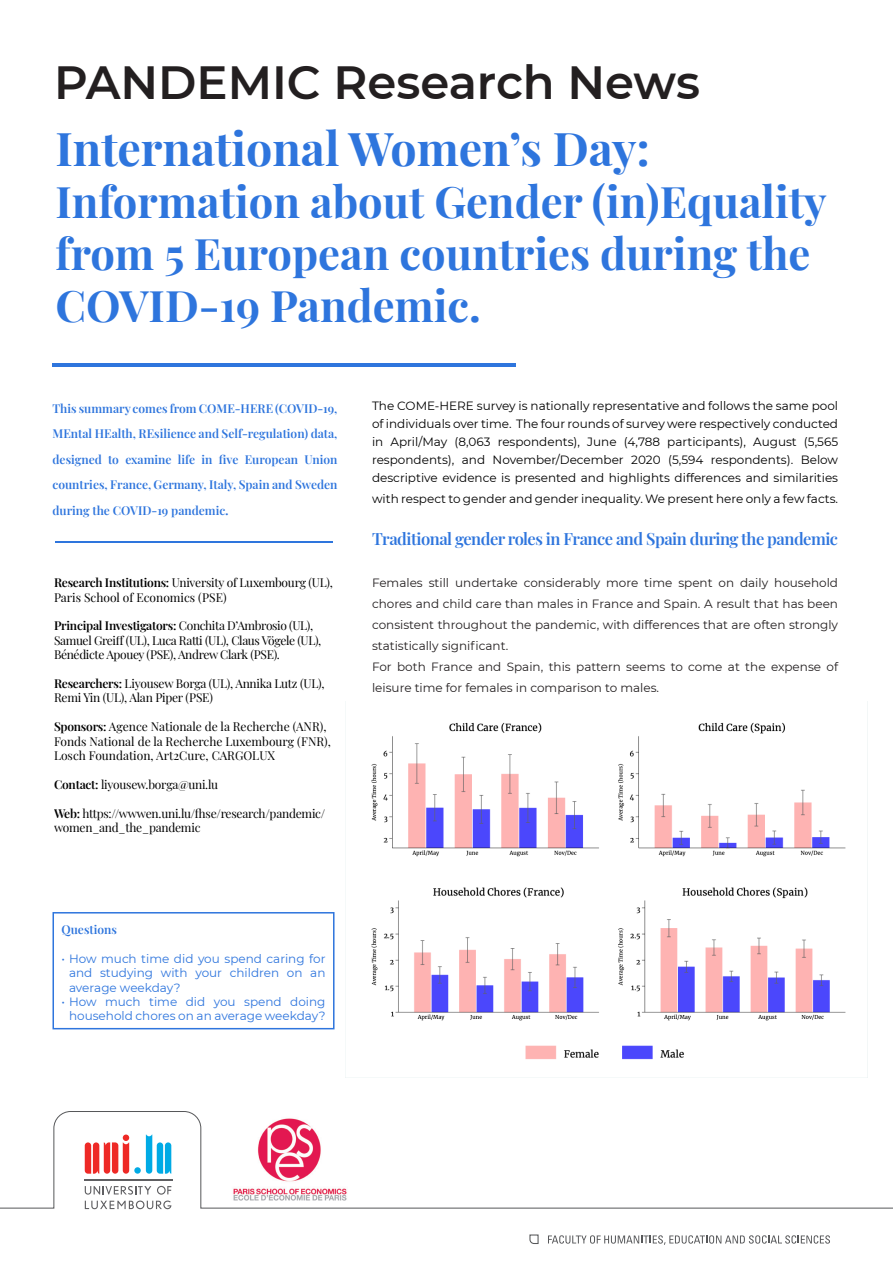
<style>
.page{position:relative;width:893px;height:1263px;background:#fff}
.page>*{position:absolute;margin:0;border:0;box-sizing:border-box;transform-origin:0 0}
.t1{font:700 46.5px "Playfair Display";color:#2e75dd}
.t2{font:600 46.5px "Montserrat";color:#231f20}
.t3{font:700 43.5px/52.2px "Playfair Display";color:#2e75dd}
.t4{font:600 16.5px "Playfair Display";letter-spacing:-.03em;color:#2e75dd}
.t5{font:12px/18px "Montserrat";color:#000;text-align:justify}
.t6{font:12px/14.4px "Playfair Display";letter-spacing:-.02em;color:#000}
.t7{font:12px/21px "Montserrat";color:#231f20;text-align:justify}
.t8{font:600 12px/25.5px "Playfair Display";color:#2e75dd;text-align:justify}
.t9{font:12px/14.4px "Playfair Display";color:#000}
.t10{font:12px/14.4px "Montserrat";color:#2e75dd;text-align:justify}
.s1{font-size:13.5px}
.s2{font-weight:600}
</style>
<div class="page">
<hr style="left:53px;top:364px;width:463px;height:3px;background:#2e75dd">
<svg style="left:53px;top:1111px;width:840px;height:98px"></svg>
<svg style="left:548px;top:1235px;width:282px;height:10px"></svg>
<svg style="left:529px;top:1234px;width:10px;height:10px"></svg>
<div style="left:123px;top:1134px;width:6px;height:7px;background:#ee2926;border-radius:50%"></div>
<svg style="left:85px;top:1142px;width:44px;height:32px"></svg>
<svg style="left:146px;top:1134px;width:25px;height:40px"></svg>
<svg style="left:134px;top:1167px;width:7px;height:7px"></svg>
<hr style="left:84px;top:1179px;width:88px;height:1px;background:#5f5f62">
<svg style="left:0;top:1186px;width:341px;height:24px"></svg>
<img style="left:345px;top:722px;width:501px;height:356px">
<div style="left:52px;top:912px;width:282px;height:117px;border:2px solid #2e75dd"></div>
<hr style="left:55px;top:541px;width:278px;height:2px;background:#2e75dd">
<p class="t2" style="left:54px;top:50px;width:647px">PANDEMIC Research News</p>
<p class="t1" style="left:55px;top:112px;width:596px">International Women’s Day:</p>
<p class="t3" style="left:55px;top:172px;width:773px">Information about Gender (in)Equality from 5 European countries during the<br>COVID-19 Pandemic.</p>
<p class="t8" style="left:52px;top:395px;width:287px">This summary comes from COME-HERE (COVID-19, MEntal HEalth, REsilience and Self-regulation) data, designed to examine life in five European Union countries, France, Germany, Italy, Spain and Sweden during the COVID-19 pandemic<span class="s1">.</span></p>
<p class="t6" style="left:54px;top:574px;width:281px"><span class="s2">Research Institutions:</span> University of Luxembourg (UL),</p>
<p class="t9" style="left:54px;top:589px;width:174px">Paris School of Economics (PSE)</p>
<p class="t6" style="left:54px;top:618px;width:269px"><span class="s2">Principal Investigators:</span> Conchita D’Ambrosio (UL),<br>Samuel Greiff (UL), Luca Ratti (UL), Claus Vögele (UL),<br>Bénédicte Apouey (PSE), Andrew Clark (PSE).</p>
<p class="t6" style="left:54px;top:675px;width:272px"><span class="s2">Researchers:</span> Liyousew Borga (UL), Annika Lutz (UL),<br>Remi Yin (UL), Alan Piper (PSE)</p>
<p class="t9" style="left:54px;top:718px;width:278px"><span class="s2">Sponsors:</span> Agence Nationale de la Recherche (ANR),<br>Fonds National de la Recherche Luxembourg (FNR),<br>Losch Foundation, Art2Cure, CARGOLUX</p>
<p class="t6" style="left:54px;top:776px;width:166px"><span class="s2">Contact:</span> liyousew.borga@uni.lu</p>
<p class="t6" style="left:54px;top:805px;width:273px"><span class="s2">Web:</span> https://wwwen.uni.lu/fhse/research/pandemic/ women_and_the_pandemic</p>
<p class="t5" style="left:372px;top:396px;width:468px">The COME-HERE survey is nationally representative and follows the same pool of individuals over time. The four rounds of survey were respectively conducted in April/May (8,063 respondents), June (4,788 participants), August (5,565 respondents), and November/December 2020 (5,594 respondents). Below descriptive evidence is presented and highlights differences and similarities</p>
<p class="t5" style="left:372px;top:489px;width:468px">with respect to gender and gender inequality. We present here only a few facts.</p>
<p class="t4" style="left:372px;top:526px;width:468px">Traditional gender roles in France and Spain during the pandemic</p>
<p class="t7" style="left:372px;top:572px;width:468px">Females still undertake considerably more time spent on daily household chores and child care than males in France and Spain. A result that has been consistent throughout the pandemic, with differences that are often strongly statistically significant.</p>
<p class="t7" style="left:372px;top:656px;width:468px">For both France and Spain, this pattern seems to come at the expense of leisure time for females in comparison to males.</p>
<p class="t8" style="left:62px;top:916px;width:57px">Questions</p>
<p class="t10" style="left:69px;top:951px;width:258px;text-indent:-8px">• How much time did you spend caring for and studying with your children on an average weekday?</p>
<p class="t10" style="left:62px;top:994px;width:265px;text-align:right">• How much time did you spend doing household chores on an average weekday?</p>
</div>
